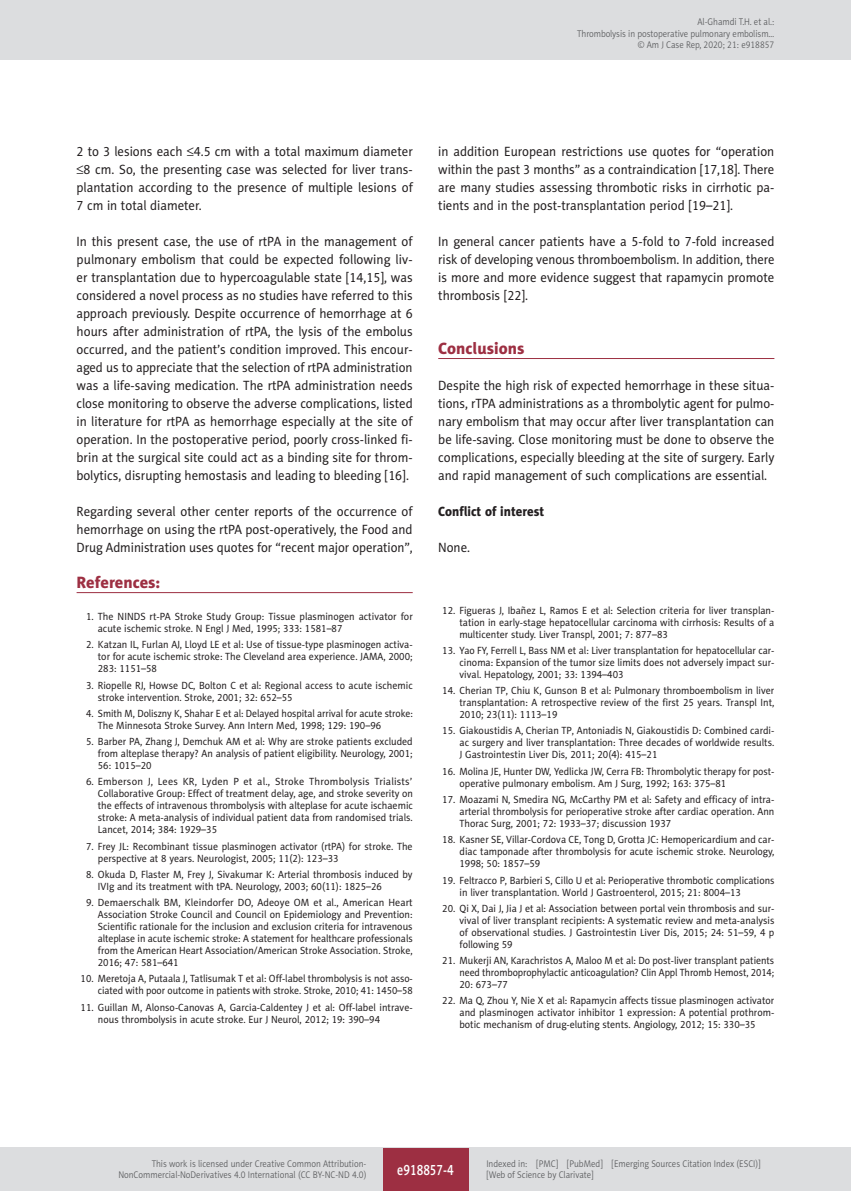
<style>
.page{position:relative;width:851px;height:1191px;background:#fff}
.page>*{position:absolute;margin:0;border:0;box-sizing:border-box;transform-origin:0 0}
.AJCR_Headline_1{font:16.5px "Naomi Sans EFN Heavy";color:#9d2f42}
.AJCR_Referencje_Tytu{font:16.5px "Naomi Sans EFN Heavy";color:#9d2f42}
.t1{font:15px "Naomi Sans EFN Medium";color:#fff;scale:.8 1}
.AJCR_Body{font:13.5px/18px "Naomi Sans EFN";color:#231f20;text-align:justify;scale:.95 1}
.AJCR_Headline_2{font:13.5px "Naomi Sans EFN Heavy";color:#231f20;scale:.95 1}
.AJCR_Referencje_punk{font:10.5px/12px "Naomi Sans EFN";color:#231f20;text-align:justify;scale:.95 1}
.AJCR_Referencje_punk-2{font:10.5px/12px "Naomi Sans EFN";color:#231f20;text-align:justify;scale:.94 1}
.AJCR_Referencje_punk-3{font:10.5px/12px "Naomi Sans EFN";color:#231f20;text-align:justify;scale:.96 1}
.AJCR_Referencje_punk-4{font:10.5px/12px "Naomi Sans EFN";color:#231f20;text-align:justify}
.AJCR_Referencje_punk-5{font:10.5px/12px "Naomi Sans EFN";color:#231f20;scale:.93 1}
.t2{font:9.75px/11.2px "Naomi Sans EFN Light";color:#57585a;text-align:right;scale:.9 1}
.s1{font-family:"Standard Sym L"}
</style>
<div class="page">
<hr style="left:438px;top:358px;width:336px;height:1px;background:#9d2f42">
<hr style="left:77px;top:592px;width:335px;height:1px;background:#9d2f42">
<div style="left:0;top:0;width:850px;height:60px;background:#dcdddf"></div>
<div style="left:0;top:1148px;width:850px;height:43px;background:#dcdddf"></div>
<div style="left:383px;top:1147px;width:85px;height:43px;background:#9d2f42"></div>
<p class="t2" style="left:577px;top:16px;width:220px">Al-Ghamdi T.H. et al.:<br>Thrombolysis in postoperative pulmonary embolism… © Am J Case Rep, 2020; 21: e918857</p>
<p class="AJCR_Body" style="left:77px;top:142px;width:355px">2 to 3 lesions each <span class="s1">£</span>4.5 cm with a total maximum diameter <span class="s1">£</span>8 cm. So, the presenting case was selected for liver trans&shy;plantation according to the presence of multiple lesions of 7 cm in total diameter.</p>
<p class="AJCR_Body" style="left:77px;top:232px;width:355px">In this present case, the use of rtPA in the management of pulmonary embolism that could be expected following liv&shy;er transplantation due to hypercoagulable state [14,15], was considered a novel process as no studies have referred to this approach previously. Despite occurrence of hemorrhage at 6 hours after administration of rtPA, the lysis of the embolus occurred, and the patient’s condition improved. This encour&shy;aged us to appreciate that the selection of rtPA administration was a life-saving medication. The rtPA administration needs close monitoring to observe the adverse complications, listed in literature for rtPA as hemorrhage especially at the site of operation. In the postoperative period, poorly cross-linked fi&shy;brin at the surgical site could act as a binding site for throm&shy;bolytics, disrupting hemostasis and leading to bleeding [16].</p>
<p class="AJCR_Body" style="left:77px;top:502px;width:355px">Regarding several other center reports of the occurrence of hemorrhage on using the rtPA post-operatively, the Food and Drug Administration uses quotes for “recent major operation”,</p>
<p class="AJCR_Referencje_Tytu" style="left:77px;top:572px;width:85px">References:</p>
<p class="AJCR_Referencje_punk" style="left:98px;top:610px;width:333px;text-indent:-12px">1. The NINDS rt-PA Stroke Study Group: Tissue plasminogen activator for acute ischemic stroke. N Engl J Med, 1995; 333: 1581–87</p>
<p class="AJCR_Referencje_punk" style="left:98px;top:639px;width:333px;text-indent:-12px">2. Katzan IL, Furlan AJ, Lloyd LE et al: Use of tissue-type plasminogen activa&shy;tor for acute ischemic stroke: The Cleveland area experience. JAMA, 2000; 283: 1151–58</p>
<p class="AJCR_Referencje_punk" style="left:98px;top:679px;width:333px;text-indent:-12px">3. Riopelle RJ, Howse DC, Bolton C et al: Regional access to acute ischemic stroke intervention. Stroke, 2001; 32: 652–55</p>
<p class="AJCR_Referencje_punk-5" style="left:98px;top:707px;width:340px;text-indent:-12px">4. Smith M, Doliszny K, Shahar E et al: Delayed hospital arrival for acute stroke:<br>The Minnesota Stroke Survey. Ann Intern Med, 1998; 129: 190–96</p>
<p class="AJCR_Referencje_punk" style="left:98px;top:735px;width:333px;text-indent:-12px">5. Barber PA, Zhang J, Demchuk AM et al: Why are stroke patients excluded from alteplase therapy? An analysis of patient eligibility. Neurology, 2001; 56: 1015–20</p>
<p class="AJCR_Referencje_punk-4" style="left:98px;top:776px;width:316px;text-indent:-12px">6. Emberson J, Lees KR, Lyden P et al., Stroke Thrombolysis Trialists’ Collaborative Group: Effect of treatment delay, age, and stroke severity on the effects of intravenous thrombolysis with alteplase for acute ischaemic stroke: A meta-analysis of individual patient data from randomised trials.<br>Lancet, 2014; 384: 1929–35</p>
<p class="AJCR_Referencje_punk" style="left:98px;top:840px;width:333px;text-indent:-12px">7. Frey JL: Recombinant tissue plasminogen activator (rtPA) for stroke. The perspective at 8 years. Neurologist, 2005; 11(2): 123–33</p>
<p class="AJCR_Referencje_punk" style="left:98px;top:868px;width:333px;text-indent:-12px">8. Okuda D, Flaster M, Frey J, Sivakumar K: Arterial thrombosis induced by<br>IVIg and its treatment with tPA. Neurology, 2003; 60(11): 1825–26</p>
<p class="AJCR_Referencje_punk-3" style="left:98px;top:896px;width:329px;text-indent:-12px">9. Demaerschalk BM, Kleindorfer DO, Adeoye OM et al., American Heart Association Stroke Council and Council on Epidemiology and Prevention:<br>Scientific rationale for the inclusion and exclusion criteria for intravenous alteplase in acute ischemic stroke: A statement for healthcare professionals from the American Heart Association/American Stroke Association. Stroke, 2016; 47: 581–641</p>
<p class="AJCR_Referencje_punk-2" style="left:81px;top:973px;width:355px;text-align:right">10. Meretoja A, Putaala J, Tatlisumak T et al: Off-label thrombolysis is not asso&shy;ciated with poor outcome in patients with stroke. Stroke, 2010; 41: 1450–58</p>
<p class="AJCR_Referencje_punk" style="left:98px;top:1001px;width:333px;text-indent:-17px">11. Guillan M, Alonso-Canovas A, Garcia-Caldentey J et al: Off-label intrave&shy;nous thrombolysis in acute stroke. Eur J Neurol, 2012; 19: 390–94</p>
<p class="AJCR_Body" style="left:438px;top:142px;width:355px">in addition European restrictions use quotes for “operation within the past 3 months” as a contraindication [17,18]. There are many studies assessing thrombotic risks in cirrhotic pa&shy;tients and in the post-transplantation period [19–21].</p>
<p class="AJCR_Body" style="left:438px;top:232px;width:355px">In general cancer patients have a 5-fold to 7-fold increased risk of developing venous thromboembolism. In addition, there is more and more evidence suggest that rapamycin promote thrombosis [22].</p>
<p class="AJCR_Headline_1" style="left:438px;top:338px;width:88px">Conclusions</p>
<p class="AJCR_Body" style="left:438px;top:376px;width:355px">Despite the high risk of expected hemorrhage in these situa&shy;tions, rTPA administrations as a thrombolytic agent for pulmo&shy;nary embolism that may occur after liver transplantation can be life-saving. Close monitoring must be done to observe the complications, especially bleeding at the site of surgery. Early and rapid management of such complications are essential.</p>
<p class="AJCR_Headline_2" style="left:438px;top:503px;width:113px">Conflict of interest</p>
<p class="AJCR_Body" style="left:438px;top:538px;width:35px">None.</p>
<p class="AJCR_Referencje_punk" style="left:459px;top:604px;width:333px;text-indent:-17px">12. Figueras J, Ibañez L, Ramos E et al: Selection criteria for liver transplan&shy;tation in early-stage hepatocellular carcinoma with cirrhosis: Results of a multicenter study. Liver Transpl, 2001; 7: 877–83</p>
<p class="AJCR_Referencje_punk-2" style="left:459px;top:644px;width:336px;text-indent:-17px">13. Yao FY, Ferrell L, Bass NM et al: Liver transplantation for hepatocellular car&shy;cinoma: Expansion of the tumor size limits does not adversely impact sur&shy;vival. Hepatology, 2001; 33: 1394–403</p>
<p class="AJCR_Referencje_punk" style="left:459px;top:684px;width:333px;text-indent:-17px">14. Cherian TP, Chiu K, Gunson B et al: Pulmonary thromboembolism in liver transplantation: A retrospective review of the first 25 years. Transpl Int, 2010; 23(11): 1113–19</p>
<p class="AJCR_Referencje_punk" style="left:459px;top:725px;width:333px;text-indent:-17px">15. Giakoustidis A, Cherian TP, Antoniadis N, Giakoustidis D: Combined cardi&shy;ac surgery and liver transplantation: Three decades of worldwide results.<br>J Gastrointestin Liver Dis, 2011; 20(4): 415–21</p>
<p class="AJCR_Referencje_punk-2" style="left:459px;top:765px;width:336px;text-indent:-17px">16. Molina JE, Hunter DW, Yedlicka JW, Cerra FB: Thrombolytic therapy for post&shy;operative pulmonary embolism. Am J Surg, 1992; 163: 375–81</p>
<p class="AJCR_Referencje_punk" style="left:459px;top:793px;width:333px;text-indent:-17px">17. Moazami N, Smedira NG, McCarthy PM et al: Safety and efficacy of intra&shy;arterial thrombolysis for perioperative stroke after cardiac operation. Ann Thorac Surg, 2001; 72: 1933–37; discussion 1937</p>
<p class="AJCR_Referencje_punk" style="left:459px;top:833px;width:333px;text-indent:-17px">18. Kasner SE, Villar-Cordova CE, Tong D, Grotta JC: Hemopericardium and car&shy;diac tamponade after thrombolysis for acute ischemic stroke. Neurology, 1998; 50: 1857–59</p>
<p class="AJCR_Referencje_punk-2" style="left:459px;top:874px;width:336px;text-indent:-17px">19. Feltracco P, Barbieri S, Cillo U et al: Perioperative thrombotic complications in liver transplantation. World J Gastroenterol, 2015; 21: 8004–13</p>
<p class="AJCR_Referencje_punk" style="left:459px;top:902px;width:333px;text-indent:-17px">20. Qi X, Dai J, Jia J et al: Association between portal vein thrombosis and sur&shy;vival of liver transplant recipients: A systematic review and meta-analysis of observational studies. J Gastrointestin Liver Dis, 2015; 24: 51–59, 4 p following 59</p>
<p class="AJCR_Referencje_punk-2" style="left:459px;top:954px;width:336px;text-indent:-17px">21. Mukerji AN, Karachristos A, Maloo M et al: Do post-liver transplant patients need thromboprophylactic anticoagulation? Clin Appl Thromb Hemost, 2014; 20: 673–77</p>
<p class="AJCR_Referencje_punk" style="left:459px;top:994px;width:333px;text-indent:-17px">22. Ma Q, Zhou Y, Nie X et al: Rapamycin affects tissue plasminogen activator and plasminogen activator inhibitor 1 expression: A potential prothrom&shy;botic mechanism of drug-eluting stents. Angiology, 2012; 15: 330–35</p>
<p class="t2" style="left:118px;top:1158px;width:277px">This work is licensed under Creative Common Attribution-<br>NonCommercial-NoDerivatives 4.0 International (CC BY-NC-ND 4.0)</p>
<h2 class="t1" style="left:397px;top:1160px;width:72px">e918857-4</h2>
<p class="t2" style="left:486px;top:1158px;width:306px;text-align:left">Indexed in: [PMC] [PubMed] [Emerging Sources Citation Index (ESCI)] [Web of Science by Clarivate]</p>
</div>
